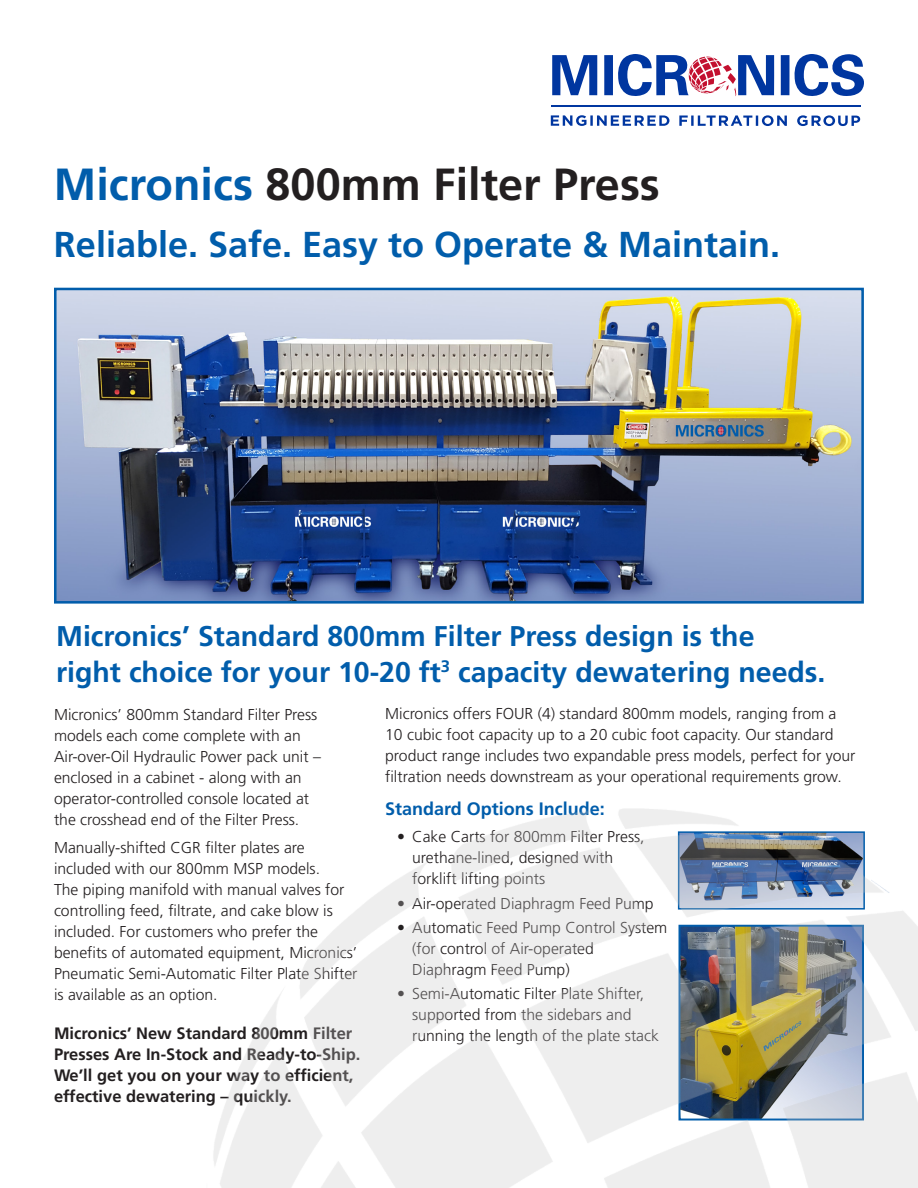
<style>
.page{position:relative;width:918px;height:1188px;background:#fff}
.page>*{position:absolute;margin:0;border:0;box-sizing:border-box;transform-origin:0 0}
.t1{font:45px "Frutiger LT 65 Bd";color:#231f20}
.t2{font:36px "Frutiger LT 65 Bd";color:#015dab}
.t3{font:28.5px/36px "Frutiger LT 65 Bd";color:#015dab}
.t4{font:18px "Frutiger LT 65 Bd";color:#015dab}
.t5{font:16.5px/21px "Frutiger LT 65 Bd";color:#231f20}
.t6{font:15.75px/21px "Frutiger LT 45 Lt";color:#231f20}
.s1{color:#015dab}
</style>
<div class="page">
<svg style="left:551px;top:115px;width:118px;height:11px"></svg>
<svg style="left:679px;top:115px;width:108px;height:11px"></svg>
<svg style="left:797px;top:115px;width:63px;height:11px"></svg>
<svg style="left:794px;top:54px;width:70px;height:42px"></svg>
<svg style="left:552px;top:55px;width:45px;height:40px"></svg>
<div style="left:604px;top:55px;width:9px;height:40px;background:#0036a0"></div>
<div style="left:781px;top:55px;width:9px;height:40px;background:#0036a0"></div>
<svg style="left:618px;top:54px;width:156px;height:42px"></svg>
<hr style="left:551px;top:105px;width:309px;height:1px;background:#0036a0">
<img style="left:58px;top:292px;width:802px;height:308px">
<div style="left:54px;top:288px;width:810px;height:316px;border:3px solid #015dab"></div>
<img style="left:213px;top:809px;width:705px;height:379px">
<p class="t1" style="left:54px;top:158px;width:607px"><span class="s1">Micronics</span> 800mm Filter Press</p>
<p class="t2" style="left:54px;top:223px;width:728px">Reliable. Safe. Easy to Operate &amp; Maintain.</p>
<p class="t3" style="left:56px;top:618px;width:771px">Micronics’ Standard 800mm Filter Press design is the right choice for your 10-20 ft<sup>3</sup> capacity dewatering needs.</p>
<p class="t6" style="left:54px;top:704px;width:268px">Micronics’ 800mm Standard Filter Press models each come complete with an Air-over-Oil Hydraulic Power pack unit – enclosed in a cabinet - along with an operator-controlled console located at the crosshead end of the Filter Press.</p>
<p class="t6" style="left:54px;top:837px;width:305px">Manually-shifted CGR filter plates are included with our 800mm MSP models.<br>The piping manifold with manual valves for controlling feed, filtrate, and cake blow is included. For customers who prefer the benefits of automated equipment, Micronics’ Pneumatic Semi-Automatic Filter Plate Shifter is available as an option.</p>
<p class="t5" style="left:54px;top:1023px;width:308px">Micronics’ New Standard 800mm Filter Presses Are In-Stock and Ready-to-Ship.<br>We’ll get you on your way to efficient, effective dewatering – quickly.</p>
<p class="t6" style="left:385px;top:703px;width:472px">Micronics offers FOUR (4) standard 800mm models, ranging from a 10 cubic foot capacity up to a 20 cubic foot capacity. Our standard product range includes two expandable press models, perfect for your filtration needs downstream as your operational requirements grow.</p>
<p class="t4" style="left:385px;top:798px;width:221px">Standard Options Include:</p>
<p class="t6" style="left:412px;top:827px;width:234px;text-indent:-15px">• Cake Carts for 800mm Filter Press, urethane-lined, designed with forklift lifting points</p>
<p class="t6" style="left:397px;top:893px;width:258px">• Air-operated Diaphragm Feed Pump</p>
<p class="t6" style="left:412px;top:917px;width:257px;text-indent:-15px">• Automatic Feed Pump Control System (for control of Air-operated<br>Diaphragm Feed Pump)</p>
<p class="t6" style="left:412px;top:983px;width:248px;text-indent:-15px">• Semi-Automatic Filter Plate Shifter, supported from the sidebars and running the length of the plate stack</p>
</div>
